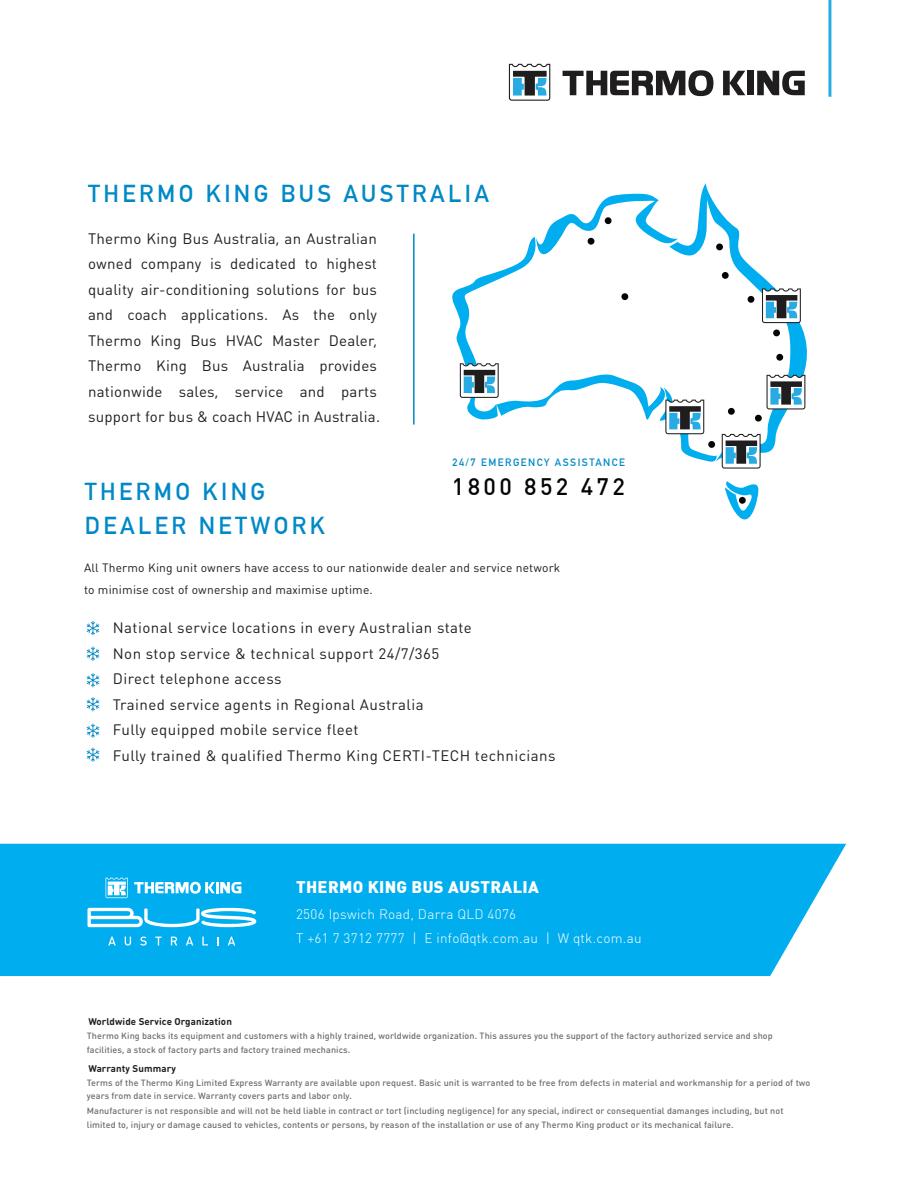
<style>
.page{position:relative;width:919px;height:1191px;background:#fff}
.page>*{position:absolute;margin:0;border:0;box-sizing:border-box;transform-origin:0 0}
.t1{font:700 24px/34.5px "DIN Alternate";letter-spacing:.14em;color:#0089c6}
.t2{font:500 23.4px "DIN";letter-spacing:.145em;color:#040503}
.t3{font:900 16.5px "DIN";letter-spacing:.02em;color:#fff}
.t4{font:15px/25.5px "DIN Round OT";letter-spacing:.015em;color:#231f20}
.t5{font:300 13.5px/24px "DIN";letter-spacing:.02em;color:#fff}
.t6{font:12px/22.5px "DIN Round OT";letter-spacing:.015em;color:#201d1e}
.t7{font:700 10.5px "DIN Alternate";letter-spacing:.14em;color:#0089c6}
.t8{font:700 9.75px "DIN Round OT";letter-spacing:.01em;color:#231f20}
.t9{font:500 9px/13.5px "DIN Round OT";letter-spacing:.01em;color:#6c6d70}
</style>
<div class="page">
<svg style="left:562px;top:70px;width:151px;height:26px"></svg>
<svg style="left:723px;top:71px;width:22px;height:24px"></svg>
<div style="left:747px;top:71px;width:7px;height:24px;background:#201d1e"></div>
<svg style="left:757px;top:71px;width:47px;height:24px"></svg>
<svg style="left:509px;top:64px;width:42px;height:37px"></svg>
<hr style="left:828px;top:0;width:3px;height:97px;background:#27abe2">
<div style="left:0;top:843px;width:846px;height:133px;background:#00aeef"></div>
<svg style="left:106px;top:877px;width:22px;height:21px"></svg>
<svg style="left:134px;top:881px;width:107px;height:12px"></svg>
<svg style="left:87px;top:907px;width:169px;height:20px"></svg>
<svg style="left:108px;top:936px;width:8px;height:9px"></svg>
<svg style="left:125px;top:936px;width:6px;height:9px"></svg>
<svg style="left:140px;top:936px;width:6px;height:9px"></svg>
<svg style="left:155px;top:936px;width:6px;height:9px"></svg>
<svg style="left:171px;top:936px;width:6px;height:9px"></svg>
<svg style="left:186px;top:936px;width:7px;height:9px"></svg>
<svg style="left:202px;top:936px;width:6px;height:9px"></svg>
<svg style="left:217px;top:936px;width:2px;height:9px"></svg>
<svg style="left:228px;top:936px;width:7px;height:9px"></svg>
<svg style="left:87px;top:621px;width:12px;height:14px"></svg>
<svg style="left:87px;top:646px;width:12px;height:15px"></svg>
<svg style="left:87px;top:673px;width:12px;height:14px"></svg>
<svg style="left:87px;top:697px;width:12px;height:14px"></svg>
<svg style="left:87px;top:723px;width:12px;height:15px"></svg>
<svg style="left:87px;top:747px;width:12px;height:15px"></svg>
<svg style="left:725px;top:481px;width:33px;height:39px"></svg>
<svg style="left:738px;top:497px;width:7px;height:7px"></svg>
<svg style="left:452px;top:183px;width:355px;height:286px"></svg>
<hr style="left:413px;top:234px;width:1px;height:190px;background:#0089c6">
<h1 class="t1" style="left:88px;top:174px;width:402px">THERMO KING BUS AUSTRALIA</h1>
<p class="t4" style="left:88px;top:225px;width:293px">Thermo King Bus Australia, an Australian owned company is dedicated to highest quality air-conditioning solutions for bus and coach applications. As the only Thermo King Bus HVAC Master Dealer, Thermo King Bus Australia provides nationwide sales, service and parts support for bus &amp; coach HVAC in Australia.</p>
<p class="t7" style="left:452px;top:454px;width:174px">24/7 EMERGENCY ASSISTANCE</p>
<h2 class="t2" style="left:452px;top:472px;width:174px">1800 852 472</h2>
<h1 class="t1" style="left:85px;top:472px;width:241px">THERMO KING<br>DEALER NETWORK</h1>
<h3 class="t6" style="left:84px;top:556px;width:477px">All Thermo King unit owners have access to our nationwide dealer and service network to minimise cost of ownership and maximise uptime.</h3>
<p class="t4" style="left:113px;top:615px;width:444px">National service locations in every Australian state<br>Non stop service &amp; technical support 24/7/365<br>Direct telephone access<br>Trained service agents in Regional Australia<br>Fully equipped mobile service fleet<br>Fully trained &amp; qualified Thermo King CERTI-TECH technicians</p>
<p class="t8" style="left:88px;top:1015px;width:145px">Worldwide Service Organization</p>
<h3 class="t3" style="left:296px;top:875px;width:244px">THERMO KING BUS AUSTRALIA</h3>
<h3 class="t5" style="left:296px;top:901px;width:347px">2506 Ipswich Road, Darra QLD 4076<br>T +61 7 3712 7777 | E info@qtk.com.au | W qtk.com.au</h3>
<p class="t9" style="left:87px;top:1028px;width:687px">Thermo King backs its equipment and customers with a highly trained, worldwide organization. This assures you the support of the factory authorized service and shop facilities, a stock of factory parts and factory trained mechanics.</p>
<p class="t8" style="left:88px;top:1061px;width:89px">Warranty Summary</p>
<p class="t9" style="left:87px;top:1075px;width:725px">Terms of the Thermo King Limited Express Warranty are available upon request. Basic unit is warranted to be free from defects in material and workmanship for a period of two years from date in service. Warranty covers parts and labor only.</p>
<p class="t9" style="left:87px;top:1104px;width:698px">Manufacturer is not responsible and will not be held liable in contract or tort (including negligence) for any special, indirect or consequential damanges including, but not limited to, injury or damage caused to vehicles, contents or persons, by reason of the installation or use of any Thermo King product or its mechanical failure.</p>
</div>
